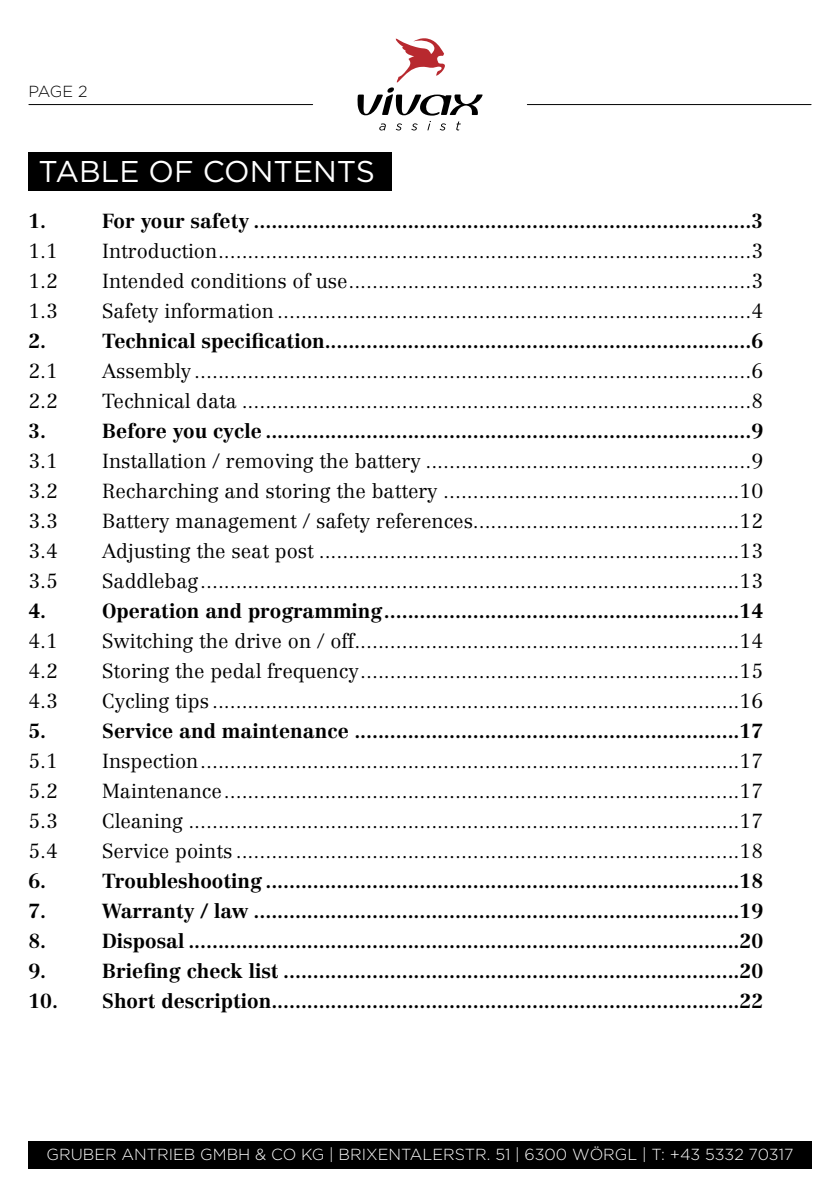
<style>
.page{position:relative;width:840px;height:1191px;background:#fff}
.page>*{position:absolute;margin:0;border:0;box-sizing:border-box;transform-origin:0 0}
.t1{font:30px "Gotham";color:#fff}
.t2{font:300 20px "Centennial LT Std";color:#000}
.t3{font:700 20px "Centennial LT Std";color:#000}
.t4{font:300 16px "Gotham";color:#fff}
.t5{font:300 16px "Gotham";color:#000}
</style>
<div class="page">
<svg style="left:357px;top:38px;width:125px;height:92px"></svg>
<div style="left:28px;top:1140px;width:783px;height:28px;background:#000"></div>
<hr style="left:29px;top:104px;width:283px;height:1px;background:#000">
<hr style="left:527px;top:104px;width:283px;height:1px;background:#000">
<div style="left:28px;top:152px;width:363px;height:39px;background:#000"></div>
<p class="t5" style="left:28px;top:82px;width:61px">PAGE 2</p>
<h1 class="t1" style="left:39px;top:155px;width:338px">TABLE OF CONTENTS</h1>
<p class="t3" style="left:28px;top:209px;width:19px">1.</p>
<p class="t3" style="left:102px;top:209px;width:662px">For your safety ....................................................................................3</p>
<p class="t2" style="left:28px;top:239px;width:31px">1.1</p>
<p class="t2" style="left:102px;top:239px;width:662px">Introduction..........................................................................................3</p>
<p class="t2" style="left:28px;top:269px;width:31px">1.2</p>
<p class="t2" style="left:102px;top:269px;width:662px">Intended conditions of use....................................................................3</p>
<p class="t2" style="left:28px;top:299px;width:31px">1.3</p>
<p class="t2" style="left:102px;top:299px;width:662px">Safety information ................................................................................4</p>
<p class="t3" style="left:28px;top:329px;width:19px">2.</p>
<p class="t3" style="left:102px;top:329px;width:662px">Technical specification........................................................................6</p>
<p class="t2" style="left:28px;top:359px;width:31px">2.1</p>
<p class="t2" style="left:102px;top:359px;width:662px">Assembly ..............................................................................................6</p>
<p class="t2" style="left:28px;top:389px;width:31px">2.2</p>
<p class="t2" style="left:102px;top:389px;width:662px">Technical data ......................................................................................8</p>
<p class="t3" style="left:28px;top:419px;width:19px">3.</p>
<p class="t3" style="left:102px;top:419px;width:662px">Before you cycle ..................................................................................9</p>
<p class="t2" style="left:28px;top:449px;width:31px">3.1</p>
<p class="t2" style="left:102px;top:449px;width:662px">Installation / removing the battery .......................................................9</p>
<p class="t2" style="left:28px;top:479px;width:31px">3.2</p>
<p class="t2" style="left:102px;top:479px;width:662px">Recharching and storing the battery ..................................................10</p>
<p class="t2" style="left:28px;top:509px;width:31px">3.3</p>
<p class="t2" style="left:102px;top:509px;width:662px">Battery management / safety references.............................................12</p>
<p class="t2" style="left:28px;top:539px;width:31px">3.4</p>
<p class="t2" style="left:102px;top:539px;width:662px">Adjusting the seat post .......................................................................13</p>
<p class="t2" style="left:28px;top:569px;width:31px">3.5</p>
<p class="t2" style="left:102px;top:569px;width:662px">Saddlebag...........................................................................................13</p>
<p class="t3" style="left:28px;top:599px;width:19px">4.</p>
<p class="t3" style="left:102px;top:599px;width:662px">Operation and programming............................................................14</p>
<p class="t2" style="left:28px;top:629px;width:31px">4.1</p>
<p class="t2" style="left:102px;top:629px;width:662px">Switching the drive on / off.................................................................14</p>
<p class="t2" style="left:28px;top:659px;width:31px">4.2</p>
<p class="t2" style="left:102px;top:659px;width:662px">Storing the pedal frequency................................................................15</p>
<p class="t2" style="left:28px;top:689px;width:31px">4.3</p>
<p class="t2" style="left:102px;top:689px;width:662px">Cycling tips .........................................................................................16</p>
<p class="t3" style="left:28px;top:719px;width:19px">5.</p>
<p class="t3" style="left:102px;top:719px;width:662px">Service and maintenance .................................................................17</p>
<p class="t2" style="left:28px;top:749px;width:31px">5.1</p>
<p class="t2" style="left:102px;top:749px;width:662px">Inspection...........................................................................................17</p>
<p class="t2" style="left:28px;top:779px;width:31px">5.2</p>
<p class="t2" style="left:102px;top:779px;width:662px">Maintenance.......................................................................................17</p>
<p class="t2" style="left:28px;top:809px;width:31px">5.3</p>
<p class="t2" style="left:102px;top:809px;width:662px">Cleaning .............................................................................................17</p>
<p class="t2" style="left:28px;top:839px;width:31px">5.4</p>
<p class="t2" style="left:102px;top:839px;width:662px">Service points .....................................................................................18</p>
<p class="t3" style="left:28px;top:869px;width:19px">6.</p>
<p class="t3" style="left:102px;top:869px;width:662px">Troubleshooting ................................................................................18</p>
<p class="t3" style="left:28px;top:899px;width:19px">7.</p>
<p class="t3" style="left:102px;top:899px;width:662px">Warranty / law ..................................................................................19</p>
<p class="t3" style="left:28px;top:929px;width:19px">8.</p>
<p class="t3" style="left:102px;top:929px;width:662px">Disposal .............................................................................................20</p>
<p class="t3" style="left:28px;top:959px;width:19px">9.</p>
<p class="t3" style="left:102px;top:959px;width:662px">Briefing check list .............................................................................20</p>
<p class="t3" style="left:28px;top:989px;width:736px">10. Short description...............................................................................22</p>
<p class="t4" style="left:46px;top:1146px;width:748px">GRUBER ANTRIEB GMBH &amp; CO KG | BRIXENTALERSTR. 51 | 6300 WÖRG L | T: +43 5332 70317</p>
</div>
